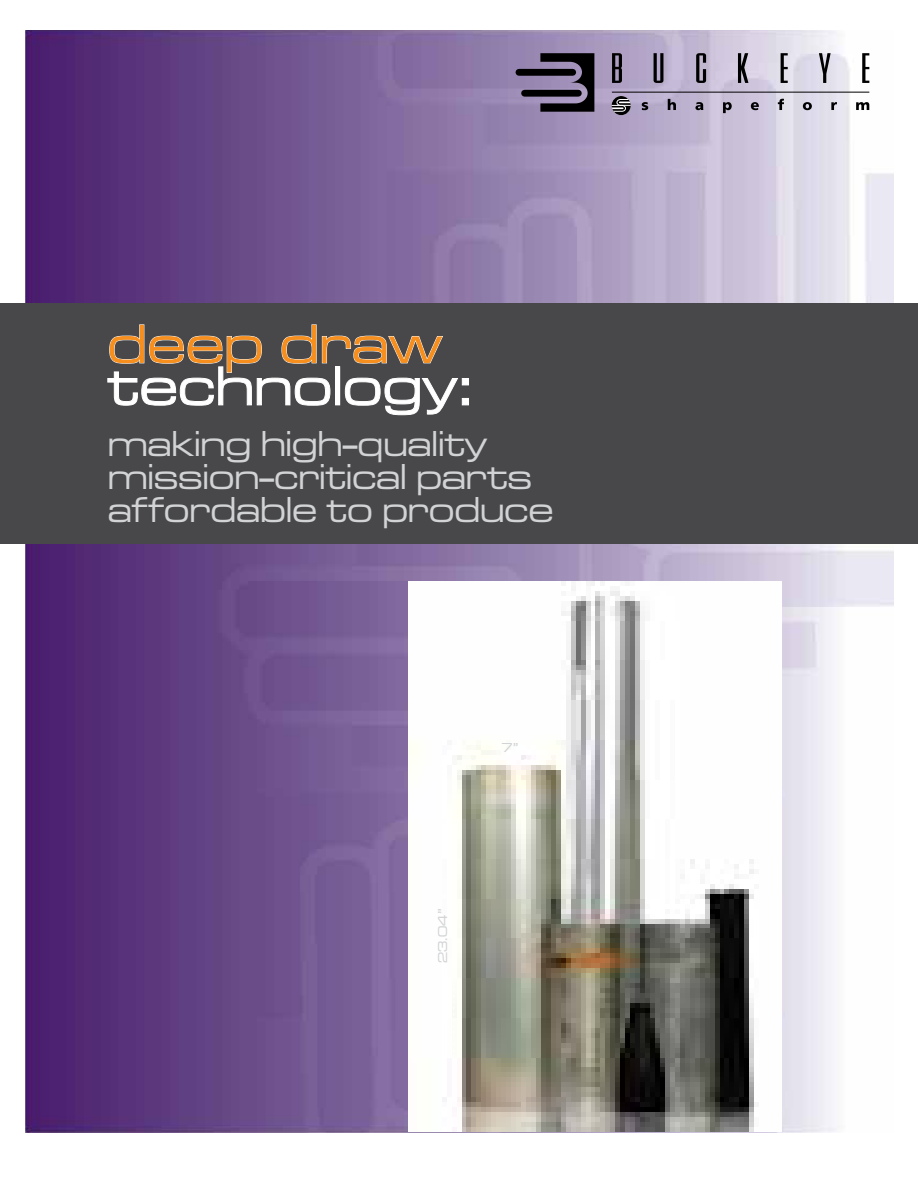
<style>
.page{position:relative;width:918px;height:1188px;background:#fff}
.page>*{position:absolute;margin:0;border:0;box-sizing:border-box;transform-origin:0 0}
.t1{font:57px "Microgramma D Medi Exte";letter-spacing:.025em;color:#fff}
.t2{font:57px "Microgramma D Medi Exte";letter-spacing:.025em;color:#f78f1e}
.t3{font:37.5px/33px "Microgramma D Medi Exte";letter-spacing:.01em;color:#d1d3d4}
.t4{font:13.5px "Microgramma D Medi Exte";color:#d1d3d4}
</style>
<div class="page">
<img style="left:26px;top:30px;width:867px;height:1102px">
<svg style="left:612px;top:96px;width:19px;height:19px"></svg>
<svg style="left:612px;top:99px;width:19px;height:13px"></svg>
<svg style="left:612px;top:53px;width:10px;height:30px"></svg>
<svg style="left:654px;top:53px;width:9px;height:30px"></svg>
<svg style="left:696px;top:53px;width:10px;height:30px"></svg>
<svg style="left:738px;top:53px;width:10px;height:30px"></svg>
<svg style="left:781px;top:53px;width:7px;height:30px"></svg>
<svg style="left:819px;top:53px;width:12px;height:30px"></svg>
<svg style="left:862px;top:53px;width:7px;height:30px"></svg>
<hr style="left:612px;top:92px;width:257px;height:1px;background:#000">
<svg style="left:642px;top:102px;width:6px;height:8px"></svg>
<svg style="left:668px;top:99px;width:8px;height:11px"></svg>
<svg style="left:695px;top:102px;width:8px;height:8px"></svg>
<svg style="left:723px;top:102px;width:9px;height:11px"></svg>
<svg style="left:751px;top:102px;width:8px;height:8px"></svg>
<svg style="left:778px;top:99px;width:6px;height:11px"></svg>
<svg style="left:803px;top:102px;width:9px;height:8px"></svg>
<svg style="left:831px;top:102px;width:6px;height:8px"></svg>
<svg style="left:856px;top:102px;width:13px;height:8px"></svg>
<svg style="left:540px;top:53px;width:54px;height:59px;background:#4b4356"></svg>
<div style="left:519px;top:69px;width:54px;height:7px;background:#000"></div>
<div style="left:525px;top:90px;width:53px;height:7px;background:#000"></div>
<div style="left:0;top:303px;width:918px;height:241px;background:#48484a"></div>
<svg style="left:107px;top:324px;width:362px;height:91px"></svg>
<img style="left:408px;top:582px;width:374px;height:549px">
<svg style="left:453px;top:771px;width:1px;height:335px"></svg>
<svg style="left:462px;top:759px;width:96px;height:1px"></svg>
<h1 class="t2" style="left:108px;top:308px;width:335px">deep draw</h1>
<h1 class="t1" style="left:108px;top:350px;width:366px">technology:</h1>
<p class="t3" style="left:108px;top:425px;width:447px">making high-quality mission-critical parts affordable to produce</p>
<p class="t4" style="left:501px;top:739px;width:18px">7”</p>
<p class="t4" style="left:434px;top:963px;width:56px;rotate:-90deg">23.04”</p>
</div>
